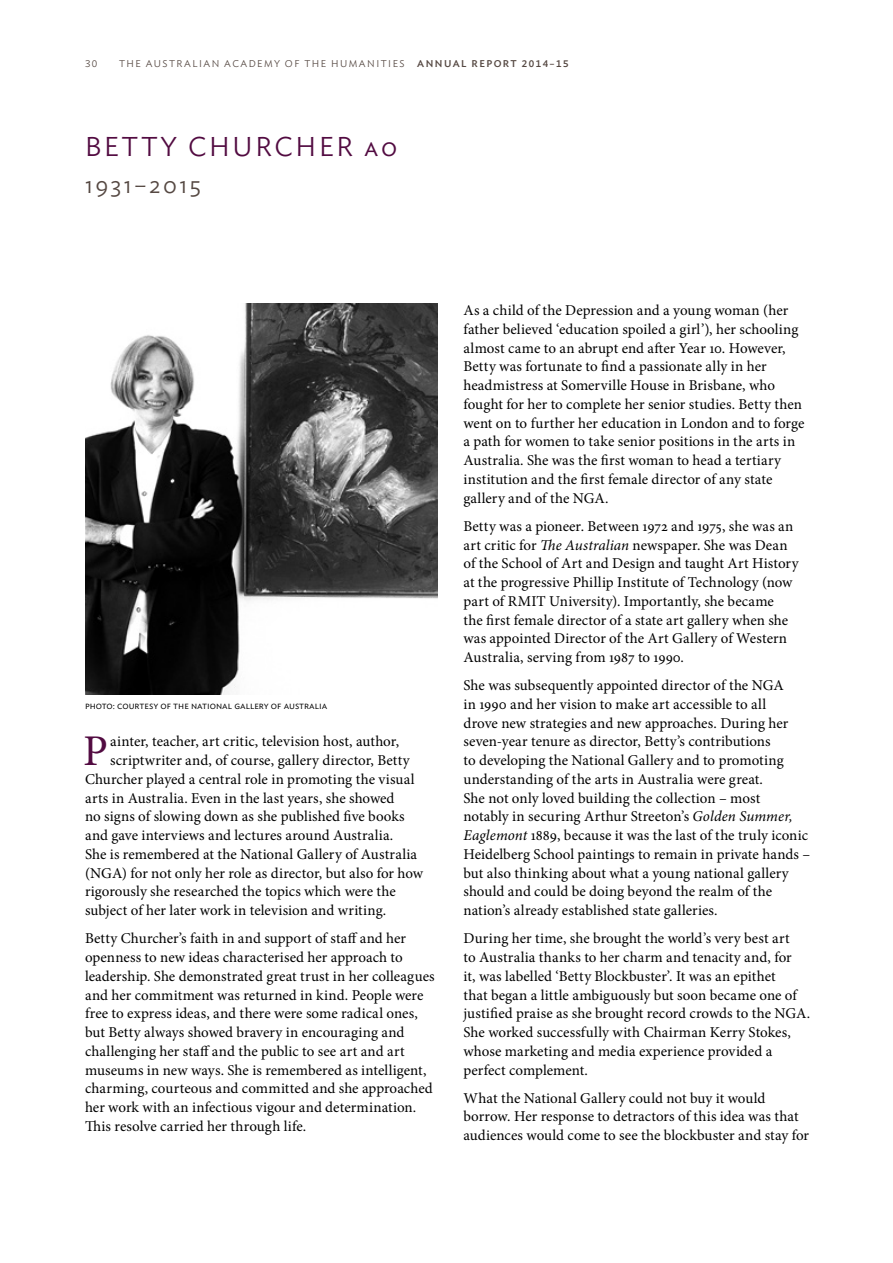
<style>
.page{position:relative;width:893px;height:1263px;background:#fff}
.page>*{position:absolute;margin:0;border:0;box-sizing:border-box;transform-origin:0 0}
.Obit_Body_1st{font:43.8px "Minion Pro";color:#520b41}
.Obit_Header_Name{font:300 27px "Ideal Sans";letter-spacing:.1em;color:#520b41}
.Obit_Header_Date{font:300 24px "Ideal Sans";color:#554842}
.Body_Text{font:15px/18.8px "Minion Pro";letter-spacing:.005em;color:#000}
.Obit_Body_1st-2{font:15px "Minion Pro";letter-spacing:.005em;color:#000}
.t1{font:300 10.5px "Ideal Sans";color:#000}
.t2{font:300 9.75px "Ideal Sans";letter-spacing:.15em;color:#554842}
.t3{font:500 9.75px "Ideal Sans";letter-spacing:.15em;color:#554842}
.s1{font-style:italic}
</style>
<div class="page">
<img style="left:85px;top:303px;width:353px;height:391px">
<p class="t2" style="left:85px;top:56px;width:14px">30</p>
<p class="t2" style="left:119px;top:56px;width:287px">THE AUSTRALIAN ACADEMY OF THE HUMANITIES</p>
<p class="t3" style="left:417px;top:56px;width:153px">ANNUAL REPORT 2014–15</p>
<p class="Obit_Header_Name" style="left:85px;top:126px;width:314px">BETTY CHURCHER AO</p>
<p class="Obit_Header_Date" style="left:85px;top:166px;width:117px">1931–2015</p>
<p class="t1" style="left:85px;top:697px;width:244px">photo: courtesy of the national gallery of australia</p>
<p class="Obit_Body_1st" style="left:83px;top:722px;width:26px">P</p>
<p class="Obit_Body_1st-2" style="left:110px;top:731px;width:290px">ainter, teacher, art critic, television host, author,</p>
<p class="Obit_Body_1st-2" style="left:110px;top:750px;width:301px">scriptwriter and, of course, gallery director, Betty</p>
<p class="Obit_Body_1st-2" style="left:85px;top:769px;width:331px">Churcher played a central role in promoting the visual</p>
<p class="Obit_Body_1st-2" style="left:85px;top:788px;width:311px">arts in Australia. Even in the last years, she showed</p>
<p class="Obit_Body_1st-2" style="left:85px;top:806px;width:321px">no signs of slowing down as she published five books</p>
<p class="Obit_Body_1st-2" style="left:85px;top:825px;width:310px">and gave interviews and lectures around Australia.</p>
<p class="Obit_Body_1st-2" style="left:85px;top:844px;width:334px">She is remembered at the National Gallery of Australia</p>
<p class="Obit_Body_1st-2" style="left:85px;top:863px;width:340px">(NGA) for not only her role as director, but also for how</p>
<p class="Obit_Body_1st-2" style="left:85px;top:881px;width:312px">rigorously she researched the topics which were the</p>
<p class="Obit_Body_1st-2" style="left:85px;top:900px;width:303px">subject of her later work in television and writing.</p>
<p class="Body_Text" style="left:85px;top:929px;width:351px">Betty Churcher’s faith in and support of staff and her openness to new ideas characterised her approach to leadership. She demonstrated great trust in her colleagues and her commitment was returned in kind. People were free to express ideas, and there were some radical ones, but Betty always showed bravery in encouraging and challenging her staff and the public to see art and art museums in new ways. She is remembered as intelligent, charming, courteous and committed and she approached her work with an infectious vigour and determination.<br>This resolve carried her through life.</p>
<p class="Body_Text" style="left:463px;top:301px;width:342px">As a child of the Depression and a young woman (her father believed ‘education spoiled a girl’), her schooling almost came to an abrupt end after Year 10. However, Betty was fortunate to find a passionate ally in her headmistress at Somerville House in Brisbane, who fought for her to complete her senior studies. Betty then went on to further her education in London and to forge a path for women to take senior positions in the arts in Australia. She was the first woman to head a tertiary institution and the first female director of any state gallery and of the NGA.</p>
<p class="Body_Text" style="left:463px;top:517px;width:337px">Betty was a pioneer. Between 1972 and 1975, she was an art critic for <span class="s1">The Australian</span> newspaper. She was Dean of the School of Art and Design and taught Art History at the progressive Phillip Institute of Technology (now part of RMIT University). Importantly, she became<br>the first female director of a state art gallery when she was appointed Director of the Art Gallery of Western Australia, serving from 1987 to 1990.</p>
<p class="Body_Text" style="left:463px;top:676px;width:348px">She was subsequently appointed director of the NGA<br>in 1990 and her vision to make art accessible to all<br>drove new strategies and new approaches. During her seven-year tenure as director, Betty’s contributions<br>to developing the National Gallery and to promoting understanding of the arts in Australia were great.<br>She not only loved building the collection – most<br>notably in securing Arthur Streeton’s <span class="s1">Golden Summer, Eaglemont</span> 1889, because it was the last of the truly iconic Heidelberg School paintings to remain in private hands – but also thinking about what a young national gallery should and could be doing beyond the realm of the nation’s already established state galleries.</p>
<p class="Body_Text" style="left:463px;top:929px;width:348px">During her time, she brought the world’s very best art<br>to Australia thanks to her charm and tenacity and, for<br>it, was labelled ‘Betty Blockbuster’. It was an epithet<br>that began a little ambiguously but soon became one of justified praise as she brought record crowds to the NGA.<br>She worked successfully with Chairman Kerry Stokes, whose marketing and media experience provided a perfect complement.</p>
<p class="Body_Text" style="left:463px;top:1088px;width:347px">What the National Gallery could not buy it would borrow. Her response to detractors of this idea was that audiences would come to see the blockbuster and stay for</p>
</div>
